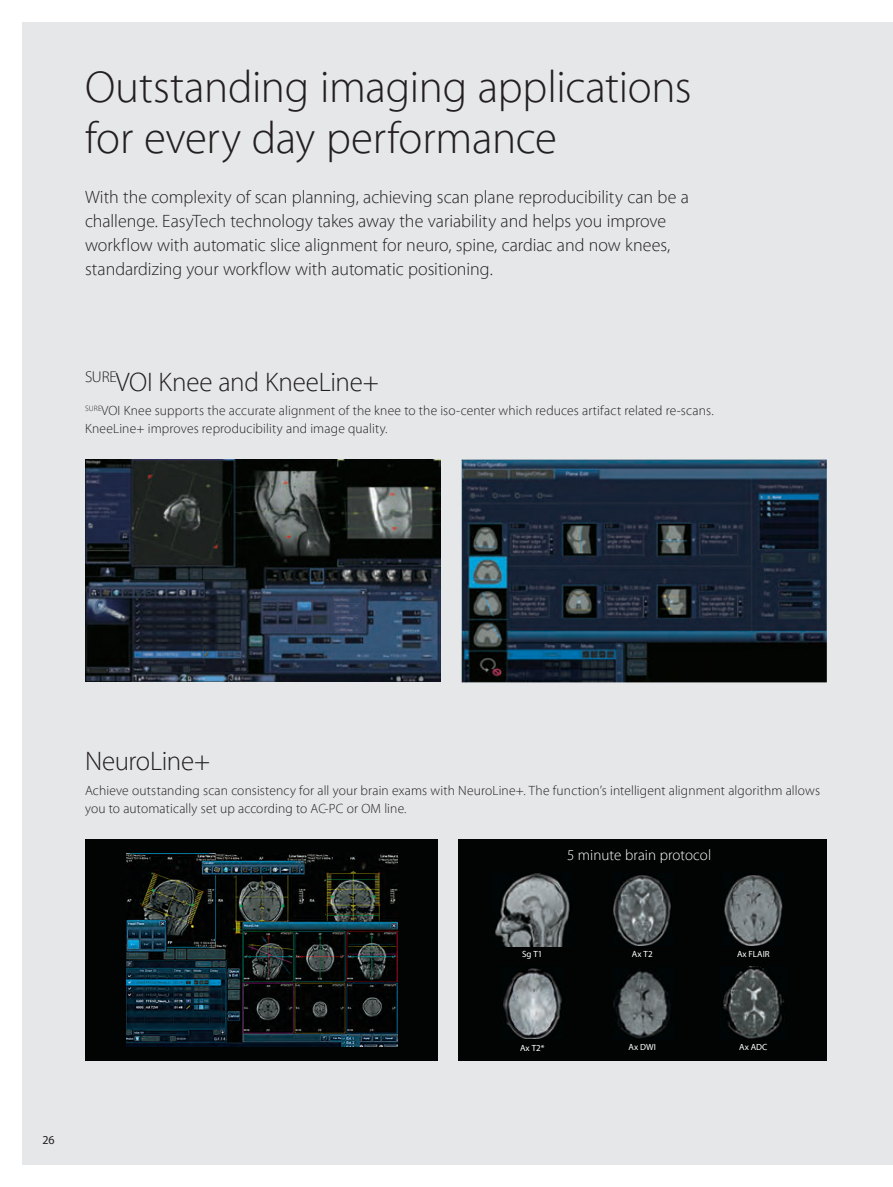
<style>
.page{position:relative;width:893px;height:1187px;background:#fff}
.page>*{position:absolute;margin:0;border:0;box-sizing:border-box;transform-origin:0 0}
.t1{font:300 45px/51px "Myriad Pro";letter-spacing:-.01em;color:#231f20}
.t2{font:300 27px "Myriad Pro";letter-spacing:-.01em;color:#231f20}
.t3{font:300 18px/24px "Myriad Pro";color:#231f20}
.t4{font:300 15px "Myriad Pro";letter-spacing:.005em;color:#fff}
.t5{font:300 13.5px/18px "Myriad Pro";letter-spacing:.01em;color:#231f20}
.t6{font:12px "Myriad Pro";color:#231f20}
.t7{font:9px "Myriad Pro";color:#fff}
</style>
<div class="page">
<div style="left:0;top:0;width:893px;height:1186px;background:#e6e7e9"></div>
<div style="left:459px;top:839px;width:368px;height:221px;background:#020303"></div>
<img style="left:614px;top:969px;width:56px;height:70px">
<div style="left:85px;top:839px;width:352px;height:221px;background:#020303"></div>
<img style="left:127px;top:853px;width:270px;height:193px">
<img style="left:495px;top:873px;width:75px;height:73px">
<img style="left:723px;top:966px;width:61px;height:72px">
<img style="left:614px;top:875px;width:57px;height:70px">
<img style="left:724px;top:875px;width:59px;height:70px">
<img style="left:503px;top:968px;width:59px;height:70px">
<img style="left:85px;top:459px;width:355px;height:223px">
<img style="left:462px;top:459px;width:365px;height:223px">
<div style="left:0;top:0;width:893px;height:21px;background:#fff"></div>
<div style="left:0;top:1165px;width:893px;height:21px;background:#fff"></div>
<div style="left:0;top:0;width:21px;height:1186px;background:#fff"></div>
<h1 class="t1" style="left:85px;top:62px;width:608px">Outstanding imaging applications for every day performance</h1>
<p class="t3" style="left:85px;top:186px;width:605px">With the complexity of scan planning, achieving scan plane reproducibility can be a challenge. EasyTech technology takes away the variability and helps you improve workflow with automatic slice alignment for neuro, spine, cardiac and now knees, standardizing your workflow with automatic positioning.</p>
<h2 class="t2" style="left:85px;top:367px;width:295px"><sup>SURE</sup>VOI Knee and KneeLine+</h2>
<p class="t5" style="left:85px;top:402px;width:630px"><sup>SURE</sup>VOI Knee supports the accurate alignment of the knee to the iso-center which reduces artifact related re-scans.<br>KneeLine+ improves reproducibility and image quality.</p>
<h2 class="t2" style="left:85px;top:746px;width:127px">NeuroLine+</h2>
<p class="t5" style="left:85px;top:781px;width:737px">Achieve outstanding scan consistency for all your brain exams with NeuroLine+. The function’s intelligent alignment algorithm allows you to automatically set up according to AC-PC or OM line.</p>
<p class="t4" style="left:567px;top:846px;width:146px">5 minute brain protocol</p>
<p class="t6" style="left:43px;top:1132px;width:14px">26</p>
<p class="t7" style="left:522px;top:948px;width:22px">Sg T1</p>
<p class="t7" style="left:632px;top:948px;width:22px">Ax T2</p>
<p class="t7" style="left:737px;top:948px;width:34px">Ax FLAIR</p>
<p class="t7" style="left:520px;top:1042px;width:26px">Ax T2*</p>
<p class="t7" style="left:629px;top:1041px;width:29px">Ax DWI</p>
<p class="t7" style="left:739px;top:1041px;width:30px">Ax ADC</p>
</div>
